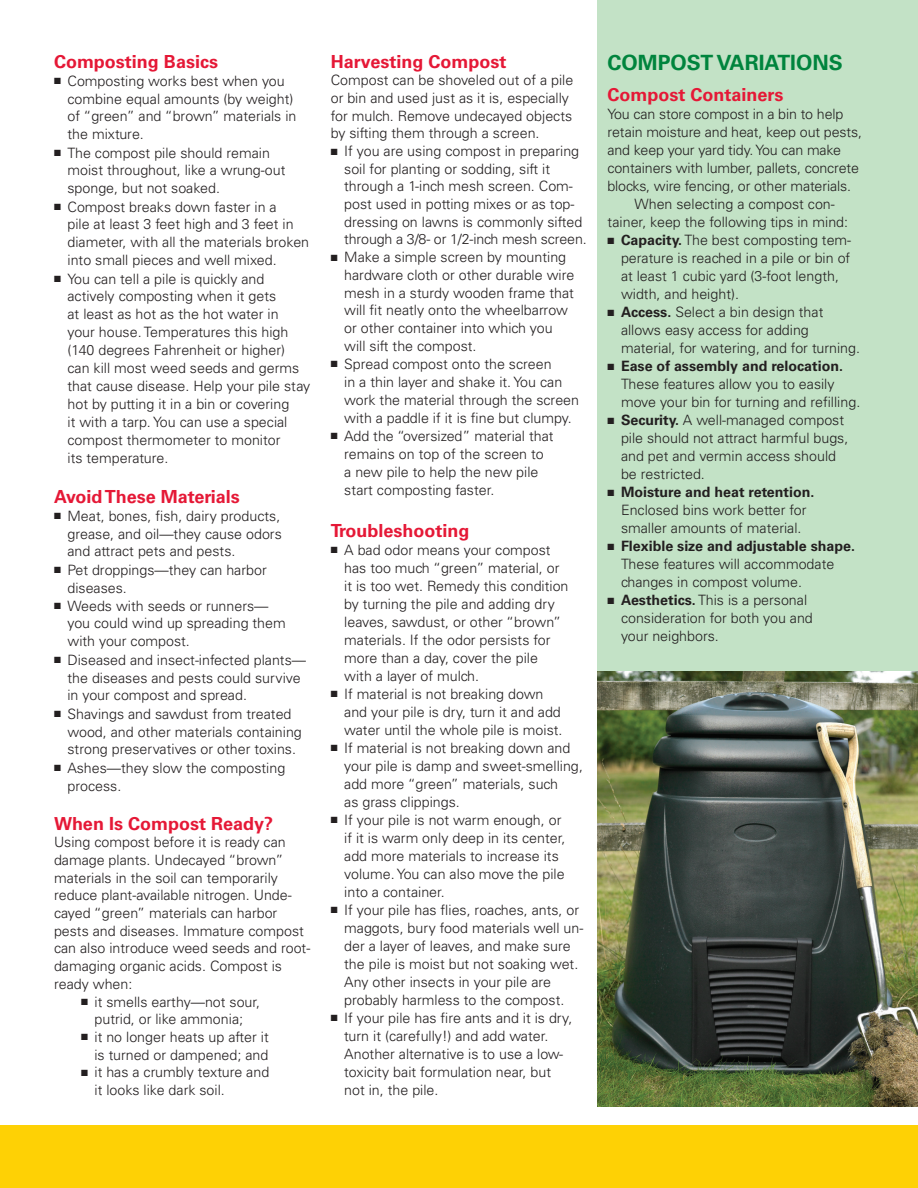
<style>
.page{position:relative;width:918px;height:1188px;background:#fff}
.page>*{position:absolute;margin:0;border:0;box-sizing:border-box;transform-origin:0 0}
.Subhead_1{font:700 21px "Univers";color:#00843d}
.Subhead_2{font:700 18px "Univers";color:#e51836}
.t1{font:300 14.25px/18px "Univers";color:#231f20}
.s1{font-weight:700}
</style>
<div class="page">
<div style="left:597px;top:0;width:321px;height:1106px;background:#c3e2c6"></div>
<img style="left:597px;top:672px;width:321px;height:434px">
<div style="left:0;top:1126px;width:918px;height:62px;background:#fed105"></div>
<h2 class="Subhead_2" style="left:54px;top:51px;width:166px">Composting Basics</h2>
<p class="t1" style="left:68px;top:71px;width:230px;text-indent:-14px">■ Composting works best when you combine equal amounts (by weight) of “green” and “brown” materials in the mixture.</p>
<p class="t1" style="left:68px;top:143px;width:219px;text-indent:-14px">■ The compost pile should remain moist throughout, like a wrung-out sponge, but not soaked.</p>
<p class="t1" style="left:68px;top:197px;width:243px;text-indent:-14px">■ Compost breaks down faster in a<br>pile at least 3 feet high and 3 feet in diameter, with all the materials broken into small pieces and well mixed.</p>
<p class="t1" style="left:68px;top:269px;width:244px;text-indent:-14px">■ You can tell a pile is quickly and actively composting when it gets<br>at least as hot as the hot water in<br>your house. Temperatures this high (140 degrees Fahrenheit or higher) can kill most weed seeds and germs that cause disease. Help your pile stay hot by putting it in a bin or covering<br>it with a tarp. You can use a special compost thermometer to monitor<br>its temperature.</p>
<h2 class="Subhead_2" style="left:54px;top:486px;width:187px">Avoid These Materials</h2>
<p class="t1" style="left:68px;top:506px;width:216px;text-align:justify;text-indent:-14px">■ Meat, bones, fish, dairy products, grease, and oil—they cause odors and attract pets and pests.</p>
<p class="t1" style="left:68px;top:560px;width:201px;text-indent:-14px">■ Pet droppings—they can harbor diseases.</p>
<p class="t1" style="left:68px;top:596px;width:220px;text-indent:-14px">■ Weeds with seeds or runners— you could wind up spreading them with your compost.</p>
<p class="t1" style="left:68px;top:650px;width:240px;text-indent:-14px">■ Diseased and insect-infected plants— the diseases and pests could survive in your compost and spread.</p>
<p class="t1" style="left:68px;top:704px;width:236px;text-indent:-14px">■ Shavings and sawdust from treated wood, and other materials containing strong preservatives or other toxins.</p>
<p class="t1" style="left:68px;top:758px;width:219px;text-indent:-14px">■ Ashes—they slow the composting process.</p>
<h2 class="Subhead_2" style="left:54px;top:813px;width:221px">When Is Compost Ready?</h2>
<p class="t1" style="left:54px;top:833px;width:258px">Using compost before it is ready can damage plants. Undecayed “brown” materials in the soil can temporarily reduce plant-available nitrogen. Unde&shy;cayed “green” materials can harbor pests and diseases. Immature compost can also introduce weed seeds and root&shy;damaging organic acids. Compost is ready when:</p>
<p class="t1" style="left:81px;top:993px;width:181px;text-align:center">■ it smells earthy—not sour, putrid, or like ammonia;</p>
<p class="t1" style="left:81px;top:1028px;width:189px;text-align:right">■ it no longer heats up after it is turned or dampened; and</p>
<p class="t1" style="left:95px;top:1063px;width:176px;text-indent:-14px">■ it has a crumbly texture and it looks like dark soil.</p>
<h2 class="Subhead_2" style="left:331px;top:51px;width:177px">Harvesting Compost</h2>
<p class="t1" style="left:331px;top:71px;width:244px">Compost can be shoveled out of a pile or bin and used just as it is, especially for mulch. Remove undecayed objects by sifting them through a screen.</p>
<p class="t1" style="left:344px;top:142px;width:244px;text-indent:-14px">■ If you are using compost in preparing soil for planting or sodding, sift it through a 1-inch mesh screen. Com&shy;post used in potting mixes or as top&shy;dressing on lawns is commonly sifted through a 3/8- or 1/2-inch mesh screen.</p>
<p class="t1" style="left:344px;top:248px;width:232px;text-indent:-14px">■ Make a simple screen by mounting hardware cloth or other durable wire mesh in a sturdy wooden frame that will fit neatly onto the wheelbarrow or other container into which you will sift the compost.</p>
<p class="t1" style="left:344px;top:355px;width:236px;text-indent:-13px">■ Spread compost onto the screen<br>in a thin layer and shake it. You can work the material through the screen with a paddle if it is fine but clumpy.</p>
<p class="t1" style="left:344px;top:427px;width:211px;text-indent:-13px">■ Add the “oversized” material that remains on top of the screen to a new pile to help the new pile start composting faster.</p>
<h2 class="Subhead_2" style="left:331px;top:520px;width:140px">Troubleshooting</h2>
<p class="t1" style="left:344px;top:541px;width:226px;text-indent:-14px">■ A bad odor means your compost has too much “green” material, or it is too wet. Remedy this condition by turning the pile and adding dry leaves, sawdust, or other “brown” materials. If the odor persists for more than a day, cover the pile with a layer of mulch.</p>
<p class="t1" style="left:344px;top:685px;width:220px;text-indent:-14px">■ If material is not breaking down and your pile is dry, turn it and add water until the whole pile is moist.</p>
<p class="t1" style="left:344px;top:739px;width:240px;text-indent:-14px">■ If material is not breaking down and your pile is damp and sweet-smelling, add more “green” materials, such<br>as grass clippings.</p>
<p class="t1" style="left:344px;top:811px;width:223px;text-indent:-14px">■ If your pile is not warm enough, or if it is warm only deep in its center, add more materials to increase its volume. You can also move the pile into a container.</p>
<p class="t1" style="left:344px;top:901px;width:241px;text-indent:-14px">■ If your pile has flies, roaches, ants, or maggots, bury food materials well un&shy;der a layer of leaves, and make sure the pile is moist but not soaking wet.<br>Any other insects in your pile are probably harmless to the compost.</p>
<p class="t1" style="left:344px;top:1009px;width:230px;text-indent:-14px">■ If your pile has fire ants and it is dry, turn it (carefully!) and add water.<br>Another alternative is to use a low&shy;toxicity bait formulation near, but not in, the pile.</p>
<h1 class="Subhead_1" style="left:608px;top:50px;width:237px">COMPOST VARIATIONS</h1>
<h2 class="Subhead_2" style="left:608px;top:84px;width:178px">Compost Containers</h2>
<p class="t1" style="left:608px;top:105px;width:256px">You can store compost in a bin to help retain moisture and heat, keep out pests, and keep your yard tidy. You can make containers with lumber, pallets, concrete blocks, wire fencing, or other materials.</p>
<p class="t1" style="left:608px;top:195px;width:242px;text-indent:27px">When selecting a compost con&shy;tainer, keep the following tips in mind:</p>
<p class="t1" style="left:621px;top:231px;width:232px;text-indent:-14px">■ <span class="s1">Capacity.</span> The best composting tem&shy;perature is reached in a pile or bin of at least 1 cubic yard (3-foot length, width, and height).</p>
<p class="t1" style="left:621px;top:303px;width:241px;text-indent:-14px">■ <span class="s1">Access.</span> Select a bin design that allows easy access for adding material, for watering, and for turning.</p>
<p class="t1" style="left:621px;top:357px;width:241px;text-indent:-14px">■ <span class="s1">Ease of assembly and relocation.<br></span>These features allow you to easily move your bin for turning and refilling.</p>
<p class="t1" style="left:621px;top:411px;width:229px;text-indent:-14px">■ <span class="s1">Security.</span> A well-managed compost pile should not attract harmful bugs, and pet and vermin access should be restricted.</p>
<p class="t1" style="left:608px;top:483px;width:208px;text-align:center">■ <span class="s1">Moisture and heat retention.<br></span>Enclosed bins work better for smaller amounts of material.</p>
<p class="t1" style="left:621px;top:537px;width:236px;text-indent:-14px">■ <span class="s1">Flexible size and adjustable shape.<br></span>These features will accommodate changes in compost volume.</p>
<p class="t1" style="left:621px;top:591px;width:193px;text-indent:-14px">■ <span class="s1">Aesthetics.</span> This is a personal consideration for both you and your neighbors.</p>
</div>
